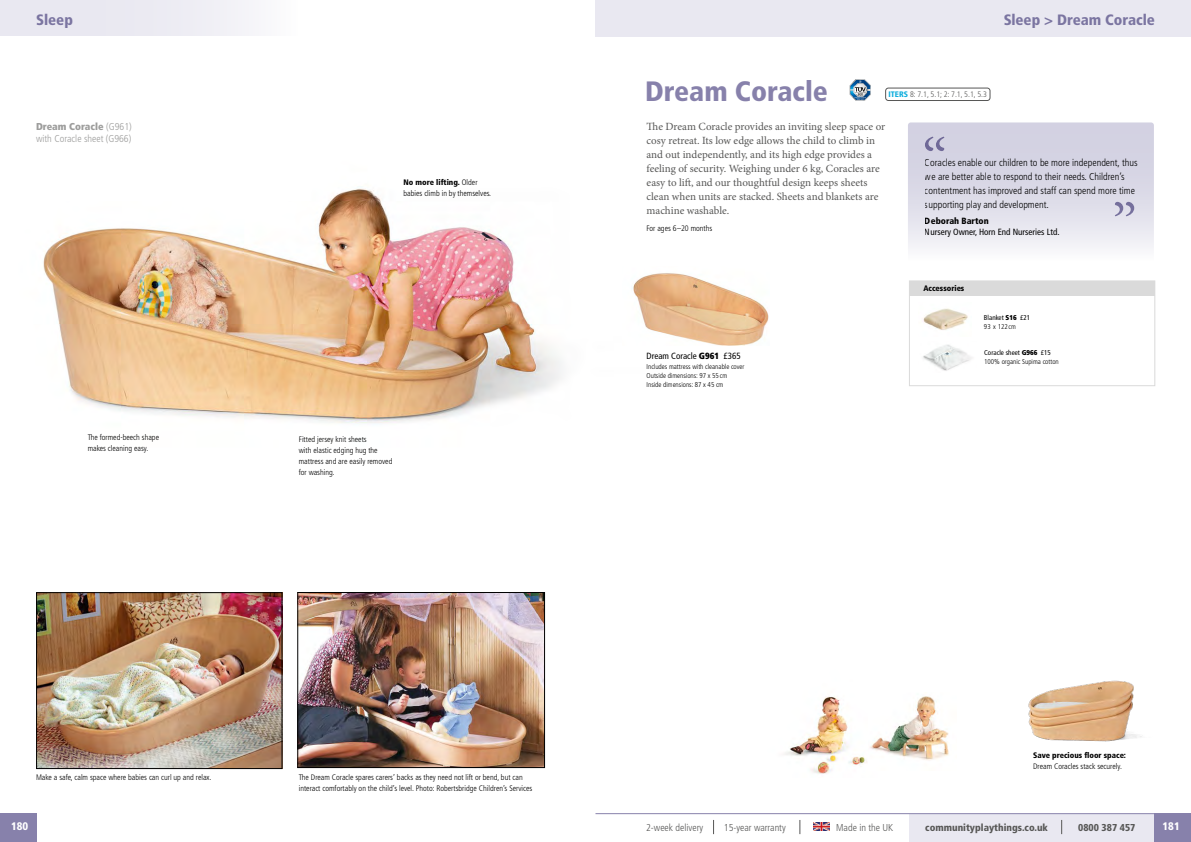
<style>
.page{position:relative;width:1191px;height:842px;background:#fff}
.page>*{position:absolute;margin:0;border:0;box-sizing:border-box;transform-origin:0 0}
.Product_title{font:900 condensed 28px "Frutiger LT Std";color:#8781ab}
.t1{font:900 condensed 15px "Frutiger LT Std";color:#8781ab}
.Blurb{font:11px/14px "Minion Pro";color:#575756}
.t2{font:900 condensed 11px "Frutiger LT Std";color:#fff}
.t3{font:300 condensed 10px/14px "Frutiger LT Std";color:#000}
.Showcase_label{font:300 condensed 10px/12px "Frutiger LT Std";color:#9d9d9c}
.t4{font:300 condensed 10px "Frutiger LT Std";color:#575756}
.t5{font:900 condensed 10px "Frutiger LT Std";color:#575756}
.Priceline{font:condensed 9px "Frutiger LT Std";color:#000}
.t6{font:900 condensed 9px "Frutiger LT Std";color:#000}
.Image_caption{font:300 condensed 8px/11px "Frutiger LT Std";color:#000}
.ECERS_and_ITERS{font:300 condensed 8px "Frutiger LT Std";color:#575756}
.Table_header_text{font:900 condensed 8px "Frutiger LT Std";color:#000}
.Includes_text{font:300 condensed 7px/9px "Frutiger LT Std";color:#000}
.Priceline_small{font:condensed 7px "Frutiger LT Std";color:#000}
.s1{font-weight:900}
.s2{font-weight:900;color:#0faedd}
</style>
<div class="page">
<div style="left:909px;top:280px;width:246px;height:106px;border:1px solid #dadada"></div>
<img style="left:923px;top:344px;width:49px;height:27px">
<img style="left:923px;top:308px;width:45px;height:22px">
<img style="left:43px;top:187px;width:519px;height:236px">
<img style="left:632px;top:273px;width:137px;height:73px">
<svg style="left:849px;top:79px;width:22px;height:22px"></svg>
<div style="left:885px;top:88px;width:105px;height:13px;border:1px solid #575756;border-radius:3px"></div>
<img style="left:300px;top:594px;width:242px;height:172px">
<div style="left:298px;top:592px;width:246px;height:176px;border:1px solid #000"></div>
<div style="left:595px;top:0;width:596px;height:36px;background:#e9e8f1"></div>
<div style="left:909px;top:281px;width:245px;height:14px;background:#dadada"></div>
<svg style="left:908px;top:122px;width:245px;height:126px;background:#dcdae7"></svg>
<img style="left:38px;top:594px;width:242px;height:173px">
<div style="left:36px;top:592px;width:246px;height:177px;border:1px solid #000"></div>
<img style="left:784px;top:696px;width:83px;height:78px">
<img style="left:870px;top:696px;width:79px;height:65px">
<img style="left:1028px;top:680px;width:114px;height:62px">
<div style="left:909px;top:814px;width:282px;height:28px;background:#e9e8f1"></div>
<div style="left:0;top:814px;width:37px;height:28px;background:#8781ab"></div>
<svg style="left:1061px;top:820px;width:1px;height:14px"></svg>
<svg style="left:799px;top:820px;width:1px;height:14px"></svg>
<svg style="left:713px;top:820px;width:1px;height:14px"></svg>
<img style="left:814px;top:823px;width:15px;height:8px">
<hr style="left:595px;top:813px;width:596px;height:1px;background:#8781ab">
<div style="left:0;top:0;width:298px;height:36px;background:#e9e8f1"></div>
<div style="left:1154px;top:814px;width:37px;height:28px;background:#8781ab"></div>
<h2 class="t1" style="left:36px;top:10px;width:38px">Sleep</h2>
<p class="Showcase_label" style="left:36px;top:121px;width:97px"><span class="s1">Dream Coracle</span> (G961) with Coracle sheet (G966)</p>
<p class="Image_caption" style="left:88px;top:432px;width:73px">The formed-beech shape makes cleaning easy.</p>
<p class="Image_caption" style="left:403px;top:177px;width:89px"><span class="s1">No more lifting.</span> Older babies climb in by themselves.</p>
<p class="Image_caption" style="left:299px;top:433px;width:95px">Fitted jersey knit sheets<br>with elastic edging hug the mattress and are easily removed for washing.</p>
<h2 class="t1" style="left:1003px;top:10px;width:153px">Sleep &gt; Dream Coracle</h2>
<p class="Product_title" style="left:645px;top:74px;width:184px">Dream Coracle</p>
<p class="ECERS_and_ITERS" style="left:888px;top:90px;width:100px"><span class="s2">ITERS</span> 8: 7.1, 5.1; 2: 7.1, 5.1, 5.3</p>
<p class="Blurb" style="left:646px;top:120px;width:240px">The Dream Coracle provides an inviting sleep space or cosy retreat. Its low edge allows the child to climb in and out independently, and its high edge provides a feeling of security. Weighing under 6 kg, Coracles are easy to lift, and our thoughtful design keeps sheets clean when units are stacked. Sheets and blankets are machine washable.</p>
<p class="Image_caption" style="left:646px;top:223px;width:67px">For ages 6–20 months</p>
<p class="t3" style="left:925px;top:155px;width:214px">Coracles enable our children to be more independent, thus we are better able to respond to their needs. Children’s contentment has improved and staff can spend more time supporting play and development.</p>
<p class="t6" style="left:925px;top:216px;width:65px">Deborah Barton</p>
<p class="Priceline" style="left:925px;top:227px;width:136px">Nursery Owner, Horn End Nurseries Ltd.</p>
<p class="Priceline" style="left:646px;top:351px;width:96px">Dream Coracle <span class="s1">G961</span> £365</p>
<p class="Includes_text" style="left:646px;top:362px;width:99px">Includes mattress with cleanable cover<br>Outside dimensions: 97 x 55 cm<br>Inside dimensions: 87 x 45 cm</p>
<p class="Table_header_text" style="left:923px;top:283px;width:43px">Accessories</p>
<p class="Priceline_small" style="left:984px;top:313px;width:48px">Blanket <span class="s1">S16</span> £21</p>
<p class="Includes_text" style="left:984px;top:323px;width:34px">93 x 122 cm</p>
<p class="Priceline_small" style="left:984px;top:348px;width:68px">Coracle sheet <span class="s1">G966</span> £15</p>
<p class="Includes_text" style="left:984px;top:358px;width:76px">100% organic Supima cotton</p>
<p class="Image_caption" style="left:36px;top:772px;width:177px">Make a safe, calm space where babies can curl up and relax.</p>
<p class="Image_caption" style="left:299px;top:772px;width:235px">The Dream Coracle spares carers’ backs as they need not lift or bend, but can interact comfortably on the child’s level. Photo: Robertsbridge Children’s Services</p>
<p class="Image_caption" style="left:1033px;top:750px;width:94px"><span class="s1">Save precious floor space:<br></span>Dream Coracles stack securely.</p>
<h3 class="t2" style="left:11px;top:820px;width:19px">180</h3>
<p class="t4" style="left:646px;top:821px;width:59px">2-week delivery</p>
<p class="t4" style="left:724px;top:821px;width:63px">15-year warranty</p>
<p class="t4" style="left:836px;top:821px;width:59px">Made in the UK</p>
<p class="t5" style="left:925px;top:821px;width:124px">communityplaythings.co.uk</p>
<p class="t5" style="left:1078px;top:821px;width:59px">0800 387 457</p>
<h3 class="t2" style="left:1162px;top:820px;width:19px">181</h3>
</div>
